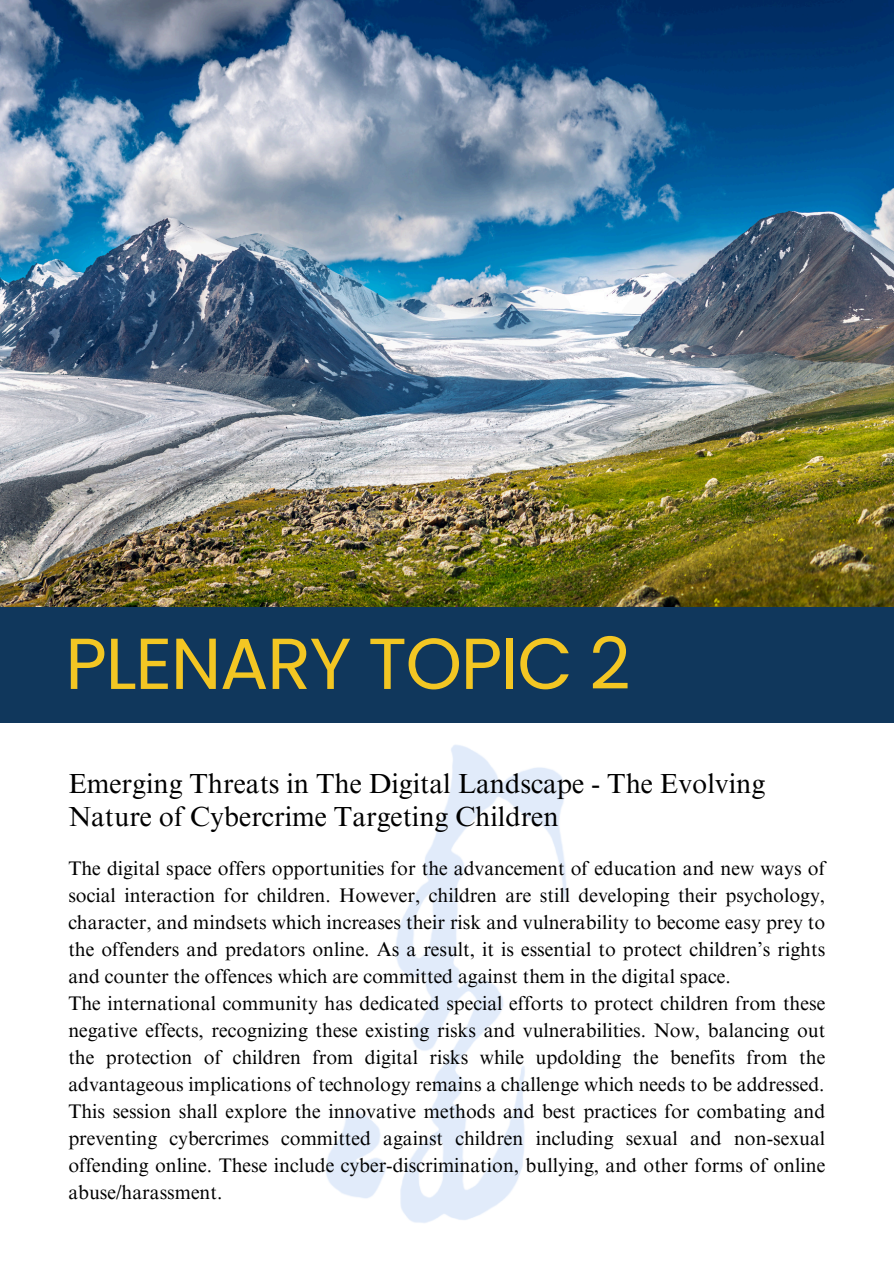
<style>
.page{position:relative;width:894px;height:1264px;background:#fff}
.page>*{position:absolute;margin:0;border:0;box-sizing:border-box;transform-origin:0 0}
.t1{font:72px "Poppins";letter-spacing:-.02em;color:#f3c623}
.t2{font:27.6px/32.7px "Times NRMT Pro";color:#000}
.t3{font:19.65px/27px "Times NRMT Pro";color:#000;text-align:justify}
</style>
<div class="page">
<img style="left:0;top:0;width:893px;height:607px">
<div style="left:0;top:607px;width:893px;height:116px;background:#10375c"></div>
<img style="left:326px;top:745px;width:241px;height:478px">
<p class="t1" style="left:65px;top:613px;width:566px">PLENARY TOPIC 2</p>
<p class="t2" style="left:68px;top:770px;width:698px">Emerging Threats in The Digital Landscape - The Evolving<br>Nature of Cybercrime Targeting Children</p>
<h1 class="t3" style="left:68px;top:857px;width:758px">The digital space offers opportunities for the advancement of education and new ways of social interaction for children. However, children are still developing their psychology, character, and mindsets which increases their risk and vulnerability to become easy prey to the offenders and predators online. As a result, it is essential to protect children’s rights and counter the offences which are committed against them in the digital space.</h1>
<p class="t3" style="left:68px;top:992px;width:758px">The international community has dedicated special efforts to protect children from these negative effects, recognizing these existing risks and vulnerabilities. Now, balancing out the protection of children from digital risks while updolding the benefits from the advantageous implications of technology remains a challenge which needs to be addressed.</p>
<h2 class="t3" style="left:68px;top:1100px;width:758px">This session shall explore the innovative methods and best practices for combating and preventing cybercrimes committed against children including sexual and non-sexual offending online. These include cyber-discrimination, bullying, and other forms of online abuse/harassment.</h2>
</div>
